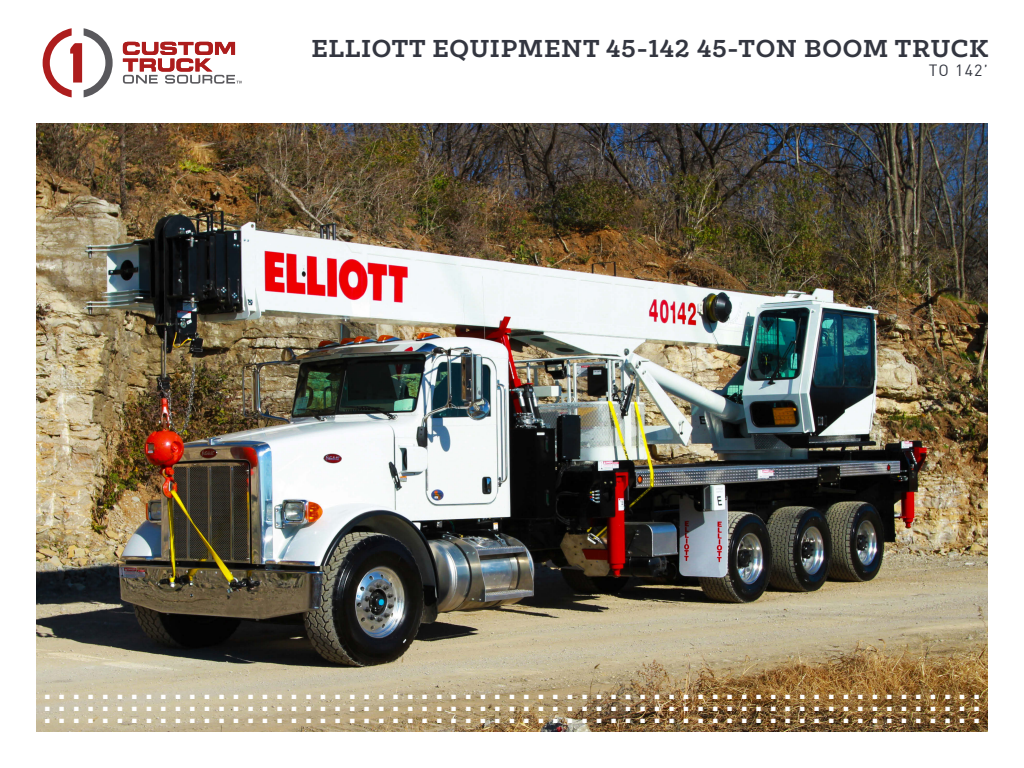
<style>
.page{position:relative;width:1024px;height:768px;background:#fff}
.page>*{position:absolute;margin:0;border:0;box-sizing:border-box;transform-origin:0 0}
.t1{font:700 30px "DIN Pro";color:#fff}
.t2{font:700 28px "Klinic Slab";letter-spacing:.025em;color:#333640}
.t3{font:16px "DIN Pro";color:#333640}
</style>
<div class="page">
<img style="left:36px;top:124px;width:952px;height:608px">
<svg style="left:43px;top:28px;width:70px;height:69px"></svg>
<svg style="left:123px;top:42px;width:118px;height:42px"></svg>
<p class="t2" style="left:311px;top:30px;width:678px">ELLIOTT EQUIPMENT 45-142 45-TON BOOM TRUCK</p>
<p class="t3" style="left:929px;top:58px;width:61px">TO 142’</p>
<p class="t1" style="left:43px;top:665px;width:939px">.................................................................</p>
<p class="t1" style="left:43px;top:677px;width:939px">.................................................................</p>
<p class="t1" style="left:43px;top:689px;width:939px">.................................................................</p>
</div>
